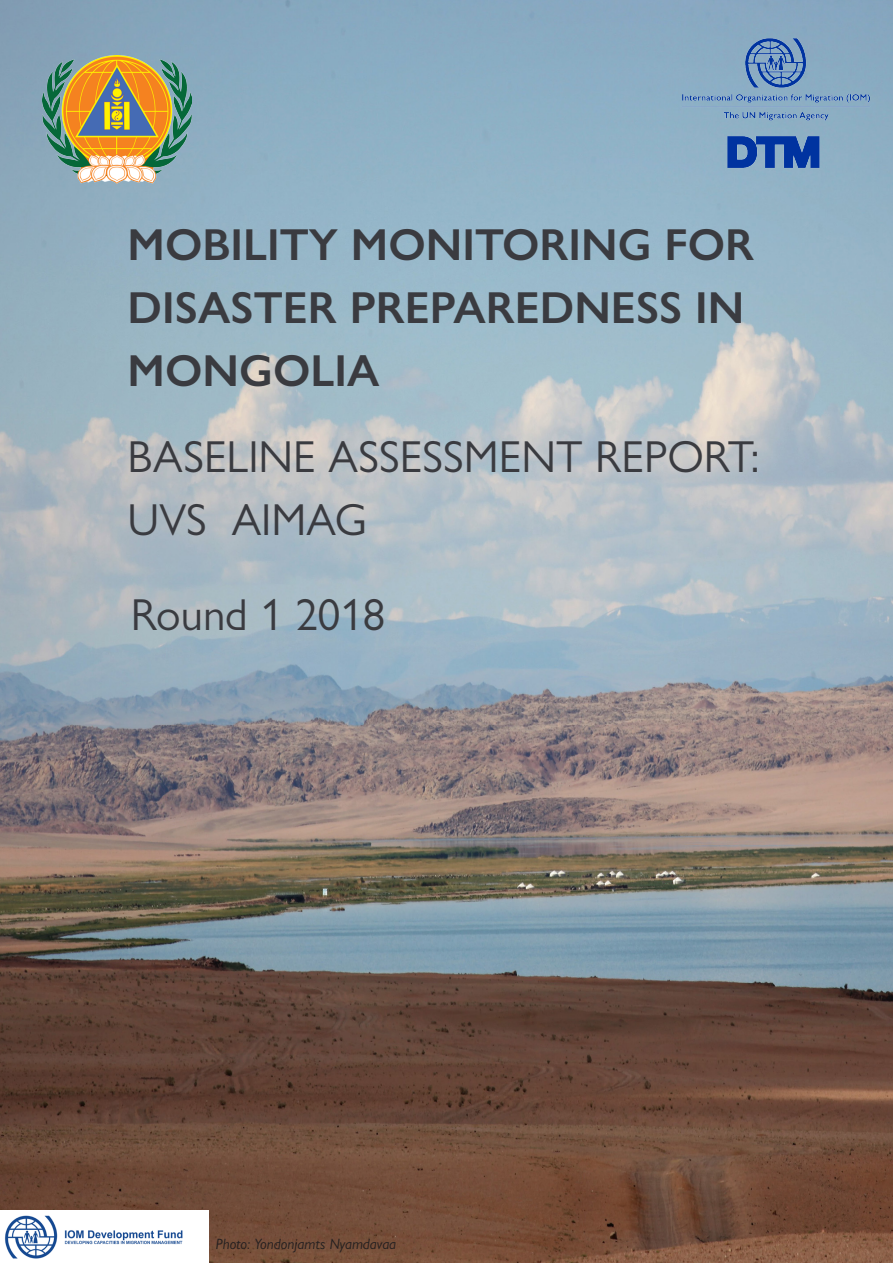
<style>
.page{position:relative;width:893px;height:1263px;background:#fff}
.page>*{position:absolute;margin:0;border:0;box-sizing:border-box;transform-origin:0 0}
.t1{font:600 45px/63px "Gill Sans Nova";color:#3a3b40}
.body_text_new{font:45px/63px "Gill Sans Nova";color:#3a3b40}
.t2{font:italic 15px "Gill Sans Nova";color:#231f20}
</style>
<div class="page">
<img style="left:0;top:0;width:893px;height:1263px">
<img style="left:670px;top:20px;width:212px;height:165px">
<img style="left:42px;top:56px;width:149px;height:127px">
<img style="left:0;top:1210px;width:209px;height:53px">
<p class="t1" style="left:128px;top:213px;width:628px">MOBILITY MONITORING FOR<br>DISASTER PREPAREDNESS IN<br>MONGOLIA</p>
<p class="body_text_new" style="left:128px;top:425px;width:633px">BASELINE ASSESSMENT REPORT:<br>UVS AIMAG</p>
<p class="body_text_new" style="left:131px;top:583px;width:256px">Round 1 2018</p>
<p class="t2" style="left:216px;top:1235px;width:182px">Photo: Yondonjamts Nyamdavaa</p>
</div>
